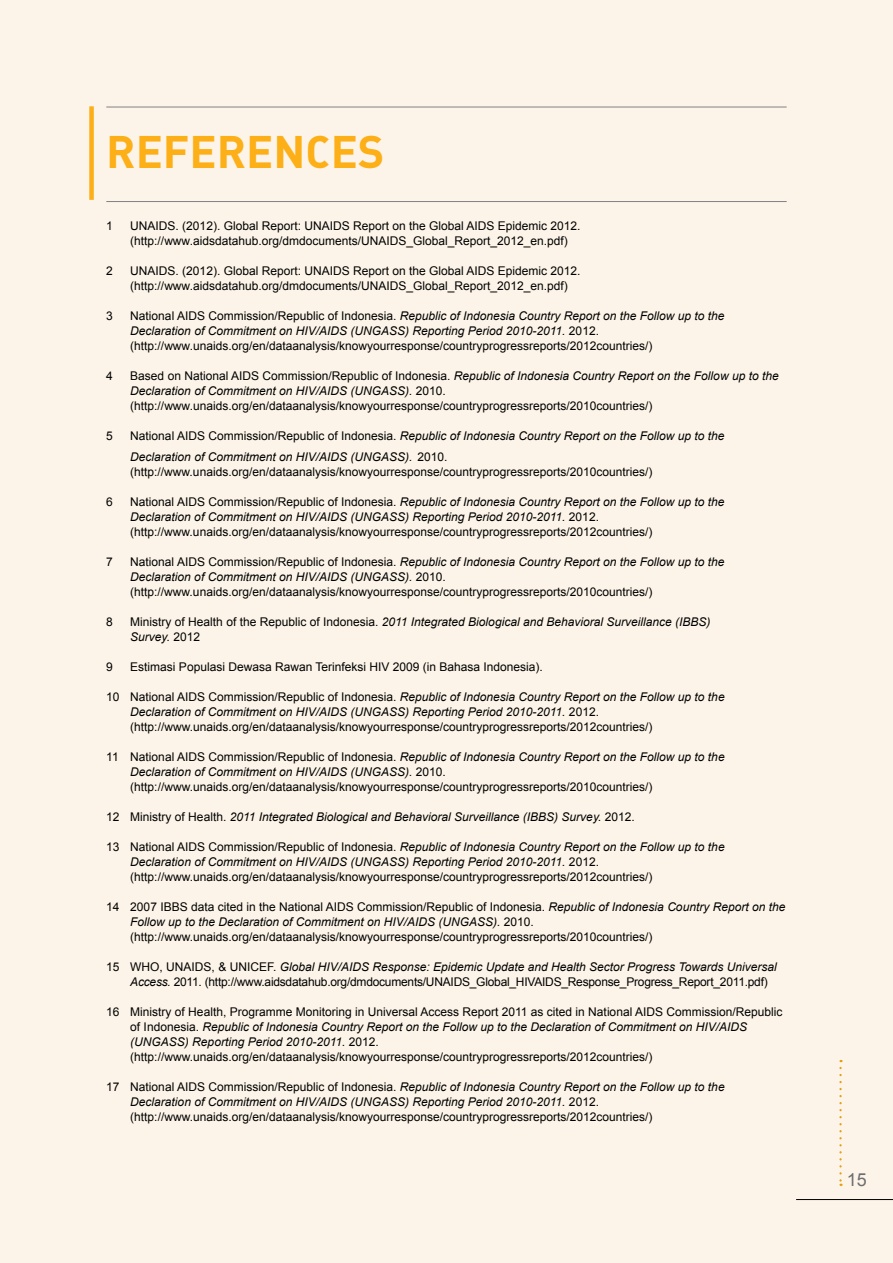
<style>
.page{position:relative;width:893px;height:1263px;background:#fcf4e8}
.page>*{position:absolute;margin:0;border:0;box-sizing:border-box;transform-origin:0 0}
.t1{font:45px "DIN Bold Alternate";color:#fcaf17}
.t2{font:18px "Arial";color:#6d6e71}
.t3{font:12px/15px "Arial";color:#000}
.t4{font:italic 12px/21.6px "Arial";color:#000}
.t5{font:12px/15px "Arial";letter-spacing:-.02em;color:#000}
.s1{font-style:italic}
.s2{font-style:normal}
</style>
<div class="page">
<svg style="left:839px;top:1068px;width:3px;height:118px"></svg>
<hr style="left:796px;top:1199px;width:97px;height:1px;background:#000">
<hr style="left:106px;top:107px;width:681px;height:1px;background:#808285">
<hr style="left:106px;top:201px;width:681px;height:1px;background:#808285">
<div style="left:89px;top:106px;width:5px;height:94px;background:#fcaf17"></div>
<h1 class="t1" style="left:106px;top:122px;width:280px">REFERENCES</h1>
<p class="t3" style="left:106px;top:218px;width:8px">1</p>
<p class="t3" style="left:130px;top:218px;width:452px">UNAIDS. (2012). Global Report: UNAIDS Report on the Global AIDS Epidemic 2012. (http://www.aidsdatahub.org/dmdocuments/UNAIDS_Global_Report_2012_en.pdf)</p>
<p class="t3" style="left:106px;top:263px;width:8px">2</p>
<p class="t3" style="left:130px;top:263px;width:452px">UNAIDS. (2012). Global Report: UNAIDS Report on the Global AIDS Epidemic 2012. (http://www.aidsdatahub.org/dmdocuments/UNAIDS_Global_Report_2012_en.pdf)</p>
<p class="t3" style="left:106px;top:308px;width:8px">3</p>
<p class="t3" style="left:130px;top:308px;width:596px">National AIDS Commission/Republic of Indonesia. <span class="s1">Republic of Indonesia Country Report on the Follow up to the<br>Declaration of Commitment on HIV/AIDS (UNGASS) Reporting Period 2010-2011.</span> 2012. (http://www.unaids.org/en/dataanalysis/knowyourresponse/countryprogressreports/2012countries/)</p>
<p class="t3" style="left:106px;top:368px;width:8px">4</p>
<p class="t3" style="left:130px;top:368px;width:650px">Based on National AIDS Commission/Republic of Indonesia. <span class="s1">Republic of Indonesia Country Report on the Follow up to the<br>Declaration of Commitment on HIV/AIDS (UNGASS).</span> 2010. (http://www.unaids.org/en/dataanalysis/knowyourresponse/countryprogressreports/2010countries/)</p>
<p class="t3" style="left:106px;top:428px;width:8px">5</p>
<p class="t4" style="left:130px;top:425px;width:596px"><span class="s2">National AIDS Commission/Republic of Indonesia.</span> Republic of Indonesia Country Report on the Follow up to the<br>Declaration of Commitment on HIV/AIDS (UNGASS). <span class="s2">2010.</span></p>
<p class="t3" style="left:130px;top:465px;width:524px">(http://www.unaids.org/en/dataanalysis/knowyourresponse/countryprogressreports/2010countries/)</p>
<p class="t3" style="left:106px;top:495px;width:8px">6</p>
<p class="t3" style="left:130px;top:495px;width:596px">National AIDS Commission/Republic of Indonesia. <span class="s1">Republic of Indonesia Country Report on the Follow up to the<br>Declaration of Commitment on HIV/AIDS (UNGASS) Reporting Period 2010-2011.</span> 2012. (http://www.unaids.org/en/dataanalysis/knowyourresponse/countryprogressreports/2012countries/)</p>
<p class="t3" style="left:106px;top:555px;width:8px">7</p>
<p class="t3" style="left:130px;top:555px;width:596px">National AIDS Commission/Republic of Indonesia. <span class="s1">Republic of Indonesia Country Report on the Follow up to the<br>Declaration of Commitment on HIV/AIDS (UNGASS).</span> 2010. (http://www.unaids.org/en/dataanalysis/knowyourresponse/countryprogressreports/2010countries/)</p>
<p class="t3" style="left:106px;top:615px;width:8px">8</p>
<p class="t4" style="left:130px;top:615px;width:582px;line-height:15px"><span class="s2">Ministry of Health of the Republic of Indonesia.</span> 2011 Integrated Biological and Behavioral Surveillance (IBBS)<br>Survey. <span class="s2">2012</span></p>
<p class="t3" style="left:106px;top:660px;width:8px">9</p>
<p class="t3" style="left:130px;top:660px;width:414px">Estimasi Populasi Dewasa Rawan Terinfeksi HIV 2009 (in Bahasa Indonesia).</p>
<p class="t3" style="left:130px;top:690px;width:596px;text-indent:-24px">10 National AIDS Commission/Republic of Indonesia. <span class="s1">Republic of Indonesia Country Report on the Follow up to the<br>Declaration of Commitment on HIV/AIDS (UNGASS) Reporting Period 2010-2011.</span> 2012. (http://www.unaids.org/en/dataanalysis/knowyourresponse/countryprogressreports/2012countries/)</p>
<p class="t3" style="left:130px;top:750px;width:596px;text-indent:-24px">11 National AIDS Commission/Republic of Indonesia. <span class="s1">Republic of Indonesia Country Report on the Follow up to the<br>Declaration of Commitment on HIV/AIDS (UNGASS).</span> 2010. (http://www.unaids.org/en/dataanalysis/knowyourresponse/countryprogressreports/2010countries/)</p>
<p class="t4" style="left:106px;top:806px;width:530px"><span class="s2">12 Ministry of Health.</span> 2011 Integrated Biological and Behavioral Surveillance (IBBS) Survey. <span class="s2">2012.</span></p>
<p class="t3" style="left:130px;top:840px;width:596px;text-indent:-24px">13 National AIDS Commission/Republic of Indonesia. <span class="s1">Republic of Indonesia Country Report on the Follow up to the<br>Declaration of Commitment on HIV/AIDS (UNGASS) Reporting Period 2010-2011.</span> 2012. (http://www.unaids.org/en/dataanalysis/knowyourresponse/countryprogressreports/2012countries/)</p>
<p class="t3" style="left:130px;top:900px;width:657px;text-indent:-24px">14 2007 IBBS data cited in the National AIDS Commission/Republic of Indonesia. <span class="s1">Republic of Indonesia Country Report on the<br>Follow up to the Declaration of Commitment on HIV/AIDS (UNGASS).</span> 2010. (http://www.unaids.org/en/dataanalysis/knowyourresponse/countryprogressreports/2010countries/)</p>
<p class="t5" style="left:130px;top:960px;width:648px;text-indent:-24px">15 WHO, UNAIDS, &amp; UNICEF. <span class="s1">Global HIV/AIDS Response: Epidemic Update and Health Sector Progress Towards Universal<br>Access.</span> 2011. (http://www.aidsdatahub.org/dmdocuments/UNAIDS_Global_HIVAIDS_Response_Progress_Report_2011.pdf)</p>
<p class="t3" style="left:130px;top:1005px;width:654px;text-indent:-24px">16 Ministry of Health, Programme Monitoring in Universal Access Report 2011 as cited in National AIDS Commission/Republic of Indonesia. <span class="s1">Republic of Indonesia Country Report on the Follow up to the Declaration of Commitment on HIV/AIDS (UNGASS) Reporting Period 2010-2011.</span> 2012. (http://www.unaids.org/en/dataanalysis/knowyourresponse/countryprogressreports/2012countries/)</p>
<p class="t3" style="left:130px;top:1080px;width:596px;text-indent:-24px">17 National AIDS Commission/Republic of Indonesia. <span class="s1">Republic of Indonesia Country Report on the Follow up to the<br>Declaration of Commitment on HIV/AIDS (UNGASS) Reporting Period 2010-2011.</span> 2012. (http://www.unaids.org/en/dataanalysis/knowyourresponse/countryprogressreports/2012countries/)</p>
<h2 class="t2" style="left:847px;top:1168px;width:22px">15</h2>
</div>
